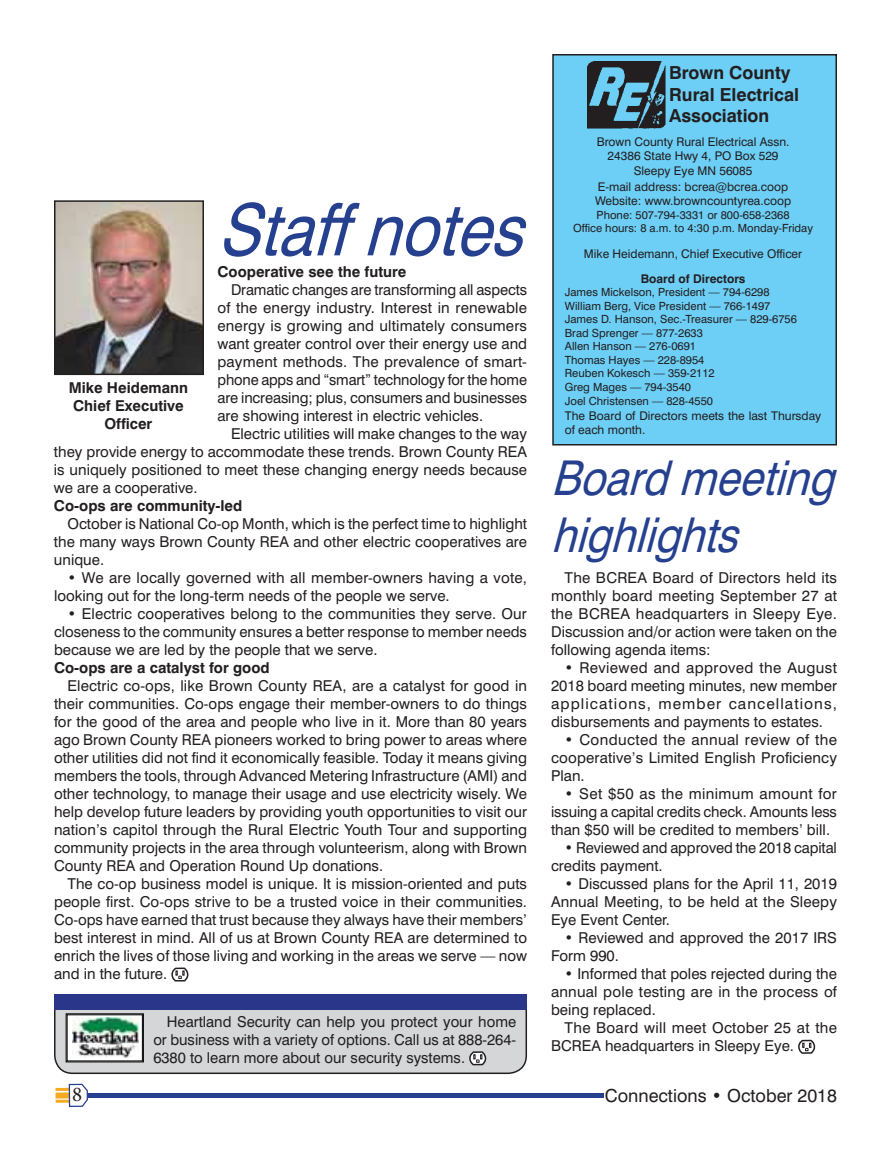
<style>
.page{position:relative;width:891px;height:1161px;background:#fff}
.page>*{position:absolute;margin:0;border:0;box-sizing:border-box;transform-origin:0 0}
.t1{font:italic 72px "Swiss 721 BT";color:#25408e;scale:.89 1}
.t2{font:italic 48px/57.6px "Swiss 721 BT";color:#25408e;scale:.89 1}
.t3{font:21px "Minion Pro";color:#231f20}
.t4{font:700 18px/21.6px "Swiss 721 BT";color:#231f20}
.t5{font:18px "Swiss 721 BT";color:#231f20}
.t6{font:15px/18px "Swiss 721 BT";color:#231f20;text-align:justify}
.t7{font:700 15px/18px "Swiss 721 BT";color:#231f20;text-align:center}
.t8{font:15px "Swiss 721 BT";letter-spacing:.02em;color:#231f20}
.t9{font:12px/14.4px "Swiss 721 BT";color:#231f20;text-align:center}
.t10{font:11.25px/13.6px "Swiss 721 BT";color:#231f20;text-align:center}
.s1{font-weight:700}
</style>
<div class="page">
<hr style="left:83px;top:1094px;width:521px;height:4px;background:#25408e">
<div style="left:56px;top:1092px;width:17px;height:7px;background:#f5aa21"></div>
<hr style="left:56px;top:1100px;width:18px;height:3px;background:#f5aa21">
<hr style="left:56px;top:1088px;width:17px;height:3px;background:#f5aa21">
<svg style="left:68px;top:1083px;width:21px;height:24px"></svg>
<svg style="left:171px;top:968px;width:18px;height:14px"></svg>
<div style="left:553px;top:55px;width:283px;height:390px;background:#6dcff6"></div>
<div style="left:552px;top:54px;width:285px;height:392px;border:2px solid #231f20"></div>
<img style="left:587px;top:61px;width:78px;height:67px">
<svg style="left:54px;top:1009px;width:473px;height:66px;background:#c9cbce"></svg>
<div style="left:54px;top:994px;width:473px;height:15px;background:#293689"></div>
<img style="left:73px;top:1018px;width:65px;height:40px">
<img style="left:57px;top:203px;width:144px;height:169px">
<div style="left:54px;top:200px;width:150px;height:175px;border:2px solid #231f20"></div>
<svg style="left:798px;top:1041px;width:18px;height:13px"></svg>
<p class="t1" style="left:218px;top:202px;width:364px">Staff notes</p>
<p class="t7" style="left:218px;top:264px;width:190px">Cooperative see the future</p>
<p class="t6" style="left:231px;top:282px;width:298px">Dramatic changes are transforming all aspects</p>
<p class="t6" style="left:218px;top:300px;width:311px">of the energy industry. Interest in renewable</p>
<p class="t6" style="left:218px;top:318px;width:311px">energy is growing and ultimately consumers</p>
<p class="t6" style="left:218px;top:336px;width:311px">want greater control over their energy use and</p>
<p class="t6" style="left:218px;top:354px;width:311px">payment methods. The prevalence of smart-</p>
<p class="t6" style="left:218px;top:372px;width:311px">phone apps and “smart” technology for the home</p>
<p class="t6" style="left:218px;top:390px;width:311px">are increasing; plus, consumers and businesses</p>
<p class="t6" style="left:218px;top:408px;width:267px">are showing interest in electric vehicles.</p>
<p class="t6" style="left:231px;top:426px;width:298px">Electric utilities will make changes to the way</p>
<p class="t6" style="left:54px;top:444px;width:475px">they provide energy to accommodate these trends. Brown County REA</p>
<p class="t6" style="left:54px;top:462px;width:475px">is uniquely positioned to meet these changing energy needs because</p>
<p class="t6" style="left:54px;top:480px;width:145px">we are a cooperative.</p>
<p class="t7" style="left:54px;top:498px;width:190px">Co-ops are community-led</p>
<p class="t6" style="left:67px;top:516px;width:461px">October is National Co-op Month, which is the perfect time to highlight</p>
<p class="t6" style="left:54px;top:534px;width:475px">the many ways Brown County REA and other electric cooperatives are</p>
<p class="t6" style="left:54px;top:552px;width:52px">unique.</p>
<p class="t6" style="left:54px;top:570px;width:475px;text-indent:14px">• We are locally governed with all member-owners having a vote, looking out for the long-term needs of the people we serve.</p>
<p class="t6" style="left:68px;top:606px;width:461px">• Electric cooperatives belong to the communities they serve. Our</p>
<p class="t6" style="left:54px;top:624px;width:475px">closeness to the community ensures a better response to member needs</p>
<p class="t6" style="left:54px;top:642px;width:325px">because we are led by the people that we serve.</p>
<p class="t7" style="left:54px;top:660px;width:217px">Co-ops are a catalyst for good</p>
<p class="t6" style="left:68px;top:678px;width:461px">Electric co-ops, like Brown County REA, are a catalyst for good in</p>
<p class="t6" style="left:54px;top:696px;width:475px">their communities. Co-ops engage their member-owners to do things</p>
<p class="t6" style="left:54px;top:714px;width:475px">for the good of the area and people who live in it. More than 80 years</p>
<p class="t6" style="left:54px;top:732px;width:475px">ago Brown County REA pioneers worked to bring power to areas where</p>
<p class="t6" style="left:54px;top:750px;width:475px">other utilities did not find it economically feasible. Today it means giving</p>
<p class="t6" style="left:54px;top:768px;width:475px">members the tools, through Advanced Metering Infrastructure (AMI) and</p>
<p class="t6" style="left:54px;top:786px;width:475px">other technology, to manage their usage and use electricity wisely. We</p>
<p class="t6" style="left:54px;top:804px;width:475px">help develop future leaders by providing youth opportunities to visit our</p>
<p class="t6" style="left:54px;top:822px;width:475px">nation’s capitol through the Rural Electric Youth Tour and supporting</p>
<p class="t6" style="left:54px;top:840px;width:475px">community projects in the area through volunteerism, along with Brown</p>
<p class="t6" style="left:54px;top:858px;width:331px">County REA and Operation Round Up donations.</p>
<p class="t6" style="left:68px;top:876px;width:461px">The co-op business model is unique. It is mission-oriented and puts</p>
<p class="t6" style="left:54px;top:894px;width:475px">people first. Co-ops strive to be a trusted voice in their communities.</p>
<p class="t6" style="left:54px;top:912px;width:475px">Co-ops have earned that trust because they always have their members’</p>
<p class="t6" style="left:54px;top:930px;width:475px">best interest in mind. All of us at Brown County REA are determined to</p>
<p class="t6" style="left:54px;top:948px;width:475px">enrich the lives of those living and working in the areas we serve — now</p>
<p class="t6" style="left:54px;top:966px;width:115px">and in the future.</p>
<p class="t7" style="left:69px;top:381px;width:121px">Mike Heidemann<br>Chief Executive<br>Officer</p>
<p class="t3" style="left:72px;top:1082px;width:12px">8</p>
<p class="t6" style="left:153px;top:1015px;width:364px;text-indent:14px">Heartland Security can help you protect your home or business with a variety of options. Call us at 888-264- 6380 to learn more about our security systems.</p>
<p class="t4" style="left:669px;top:64px;width:132px">Brown County<br>Ru ral Electrical<br>Association</p>
<p class="t9" style="left:597px;top:136px;width:194px">Brown County Rural Electrical Assn.<br>24386 State Hwy 4, PO Box 529<br>Sleepy Eye MN 56085</p>
<p class="t9" style="left:595px;top:181px;width:198px;text-align:left">E-mail address: bcrea@bcrea.coop<br>Website: www.browncountyrea.coop</p>
<p class="t10" style="left:573px;top:209px;width:242px">Phone: 507-794-3331 or 800-658-2368<br>Office hours: 8 a.m. to 4:30 p.m. Monday-Friday</p>
<p class="t9" style="left:584px;top:242px;width:220px;line-height:25.2px">Mike Heidemann, Chief Executive Officer<br><span class="s1">Board of Directors</span></p>
<p class="t10" style="left:565px;top:287px;width:234px;text-align:left">James Mickelson, President — 794-6298<br>William Berg, Vice President — 766-1497<br>James D. Hanson, Sec.-Treasurer — 829-6756<br>Brad Sprenger — 877-2633<br>Allen Hanson — 276-0691<br>Thomas Hayes — 228-8954<br>Reuben Kokesch — 359-2112<br>Greg Mages — 794-3540<br>Joel Christensen — 828-4550</p>
<p class="t9" style="left:565px;top:410px;width:258px;text-align:left">The Board of Directors meets the last Thursday of each month.</p>
<p class="t2" style="left:551px;top:454px;width:333px">Board meeting highlights</p>
<p class="t6" style="left:551px;top:570px;width:287px;text-indent:14px">The BCREA Board of Directors held its monthly board meeting September 27 at the BCREA headquarters in Sleepy Eye.<br>Discussion and/or action were taken on the following agenda items:</p>
<p class="t6" style="left:551px;top:660px;width:287px;text-indent:14px">• Reviewed and approved the August 2018 board meeting minutes, new member applications, member cancellations, disbursements and payments to estates.</p>
<p class="t6" style="left:551px;top:732px;width:287px;text-indent:14px">• Conducted the annual review of the cooperative’s Limited English Proficiency Plan.</p>
<p class="t6" style="left:551px;top:786px;width:287px;text-indent:14px">• Set $50 as the minimum amount for issuing a capital credits check. Amounts less than $50 will be credited to members’ bill.</p>
<p class="t6" style="left:551px;top:840px;width:287px;text-indent:14px">• Reviewed and approved the 2018 capital credits payment.</p>
<p class="t6" style="left:551px;top:876px;width:287px;text-indent:14px">• Discussed plans for the April 11, 2019<br>Annual Meeting, to be held at the Sleepy Eye Event Center.</p>
<p class="t6" style="left:551px;top:930px;width:287px;text-indent:14px">• Reviewed and approved the 2017 IRS<br>Form 990.</p>
<p class="t6" style="left:565px;top:966px;width:274px">• Informed that poles rejected during the</p>
<p class="t6" style="left:551px;top:984px;width:287px">annual pole testing are in the process of</p>
<p class="t6" style="left:551px;top:1002px;width:106px">being replaced.</p>
<p class="t8" style="left:565px;top:1022px;width:274px">The Board will meet October 25 at the</p>
<p class="t6" style="left:551px;top:1038px;width:244px">BCREA headquarters in Sleepy Eye.</p>
<p class="t5" style="left:605px;top:1089px;width:234px">Connections • October 2018</p>
</div>
